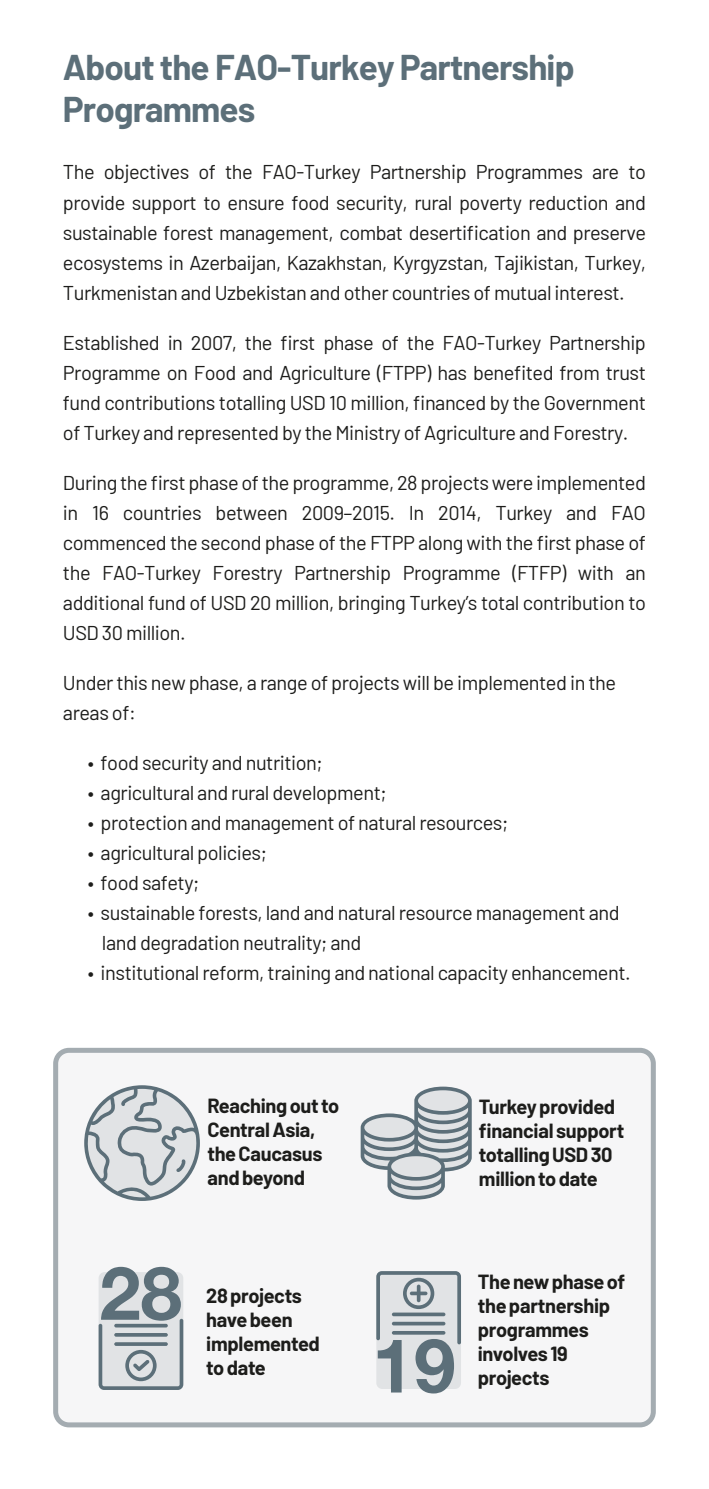
<style>
.page{position:relative;width:709px;height:1489px;background:#fff}
.page>*{position:absolute;margin:0;border:0;box-sizing:border-box;transform-origin:0 0}
.t1{font:700 35px/42px "Barlow";letter-spacing:-.025em;color:#5c6f79}
.t2{font:20px/30px "Barlow";letter-spacing:-.025em;color:#1d1d1b;text-align:justify}
.t3{font:700 20px/24px "Barlow";letter-spacing:-.02em;color:#1d1d1b}
</style>
<div class="page">
<hr style="left:708px;top:0;width:1px;height:866px;background:#5c6f79">
<div style="left:56px;top:1050px;width:597px;height:374px;background:#f6f6f7;border-radius:13px"></div>
<div style="left:53px;top:1047px;width:603px;height:380px;border:5px solid #a4acb1;border-radius:13px"></div>
<svg style="left:84px;top:1085px;width:116px;height:115px"></svg>
<svg style="left:361px;top:1086px;width:111px;height:113px"></svg>
<svg style="left:99px;top:1266px;width:84px;height:123px;background:#b1b9be"></svg>
<svg style="left:114px;top:1323px;width:54px;height:4px"></svg>
<hr style="left:114px;top:1342px;width:54px;height:3px;background:#5c6f79;border-radius:2px">
<svg style="left:114px;top:1332px;width:54px;height:4px"></svg>
<svg style="left:376px;top:1271px;width:85px;height:122px;background:#b1b9be"></svg>
<h1 class="t1" style="left:63px;top:44px;width:513px">About the FAO-Turkey Partnership<br>Programmes</h1>
<p class="t2" style="left:63px;top:156px;width:584px">The objectives of the FAO-Turkey Partnership Programmes are to provide support to ensure food security, rural poverty reduction and sustainable forest management, combat desertification and preserve ecosystems in Azerbaijan, Kazakhstan, Kyrgyzstan, Tajikistan, Turkey, Turkmenistan and Uzbekistan and other countries of mutual interest.</p>
<p class="t2" style="left:63px;top:326px;width:584px">Established in 2007, the first phase of the FAO-Turkey Partnership Programme on Food and Agriculture (FTPP) has benefited from trust fund contributions totalling USD 10 million, financed by the Government of Turkey and represented by the Ministry of Agriculture and Forestry.</p>
<p class="t2" style="left:63px;top:466px;width:584px">During the first phase of the programme, 28 projects were implemented in 16 countries between 2009–2015. In 2014, Turkey and FAO commenced the second phase of the FTPP along with the first phase of the FAO-Turkey Forestry Partnership Programme (FTFP) with an additional fund of USD 20 million, bringing Turkey’s total contribution to USD 30 million.</p>
<p class="t2" style="left:63px;top:666px;width:554px">Under this new phase, a range of projects will be implemented in the areas of:</p>
<p class="t2" style="left:88px;top:746px;width:236px">• food security and nutrition;</p>
<p class="t2" style="left:88px;top:776px;width:300px">• agricultural and rural development;</p>
<p class="t2" style="left:88px;top:806px;width:422px">• protection and management of natural resources;</p>
<p class="t2" style="left:88px;top:836px;width:180px">• agricultural policies;</p>
<p class="t2" style="left:88px;top:866px;width:113px">• food safety;</p>
<p class="t2" style="left:102px;top:896px;width:519px;text-indent:-14px">• sustainable forests, land and natural resource management and land degradation neutrality; and</p>
<p class="t2" style="left:88px;top:956px;width:544px">• institutional reform, training and national capacity enhancement.</p>
<p class="t3" style="left:207px;top:1092px;width:133px">Reaching out to<br>Central Asia, the Caucasus and beyond</p>
<p class="t3" style="left:479px;top:1092px;width:147px">Turkey provided financial support totalling USD 30 million to date</p>
<p class="t3" style="left:206px;top:1281px;width:115px">28 projects have been implemented to date</p>
<p class="t3" style="left:478px;top:1267px;width:149px">The new phase of the partnership programmes involves 19 projects</p>
</div>
